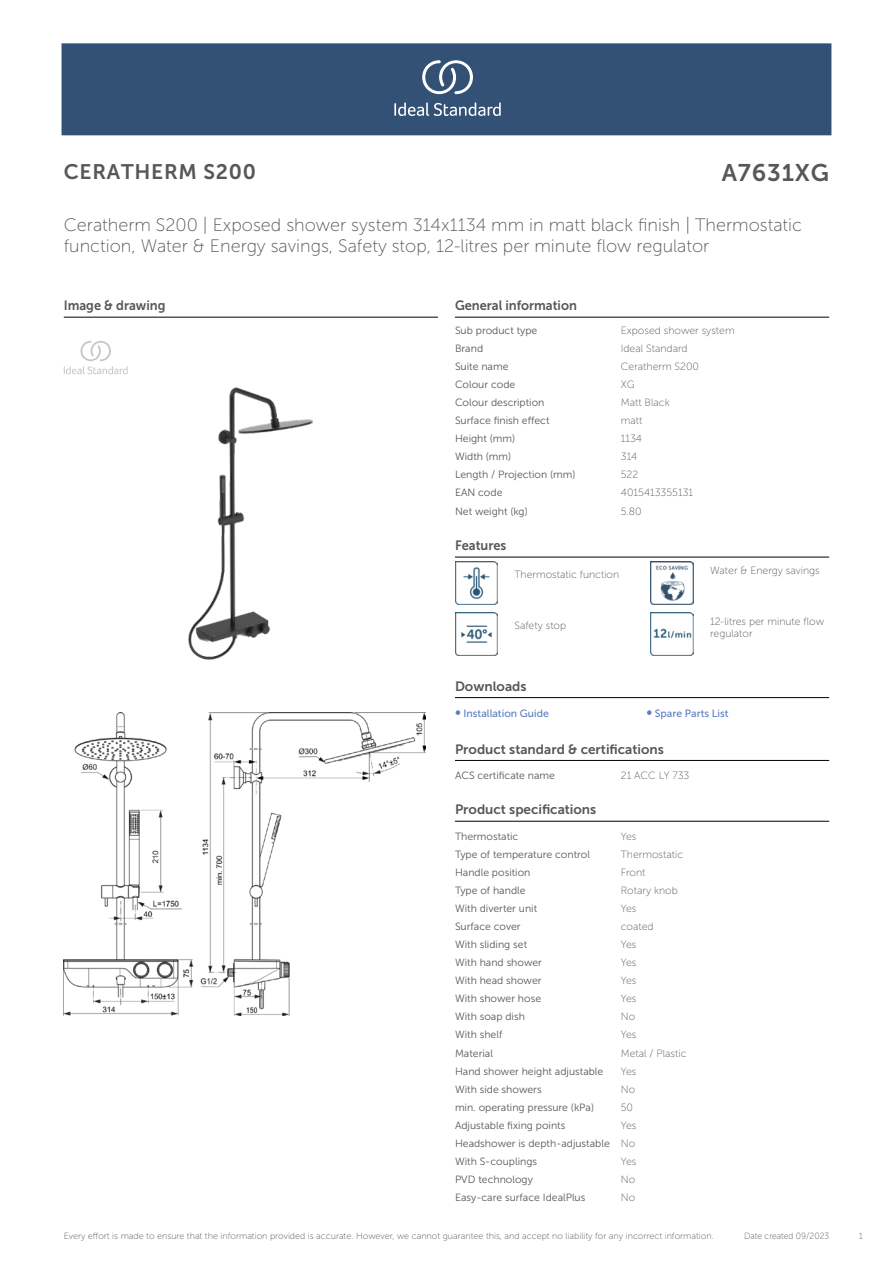
<style>
.page{position:relative;width:893px;height:1263px;background:#fff}
.page>*{position:absolute;margin:0;border:0;box-sizing:border-box;transform-origin:0 0}
.t1{font:24px "Museo Sans 700";letter-spacing:.035em;color:#575756}
.t2{font:21px "Museo Sans 700";letter-spacing:.035em;color:#575756}
.t3{font:18px/21.6px "Museo Sans 100";color:#575756}
.t4{font:13.5px "Museo Sans 700";color:#575756}
.t5{font:13.5px "Museo Sans 700";color:#575756;scale:.95 1}
.t6{font:10.5px/18.1px "Museo Sans 300";color:#575756}
.t7{font:10.5px/12.6px "Museo Sans 100";color:#575756}
.t8{font:10.5px "Museo Sans 500";color:#5b7ebf}
.t9{font:9px "Museo Sans 100";color:#575756}
.t10{font:9px "Museo Sans 100";color:#575756;scale:.95 1}
.s1{font-size:15px}
.s2{font-family:"Museo Sans 100"}
</style>
<div class="page">
<div style="left:62px;top:43px;width:769px;height:92px;background:#335075"></div>
<svg style="left:394px;top:102px;width:107px;height:14px"></svg>
<svg style="left:422px;top:60px;width:51px;height:34px"></svg>
<hr style="left:455px;top:317px;width:374px;height:1px;background:#000">
<hr style="left:455px;top:557px;width:374px;height:1px;background:#000">
<img style="left:455px;top:561px;width:42px;height:43px">
<img style="left:651px;top:561px;width:42px;height:43px">
<img style="left:455px;top:612px;width:42px;height:43px">
<img style="left:651px;top:612px;width:42px;height:43px">
<hr style="left:455px;top:697px;width:374px;height:1px;background:#000">
<hr style="left:455px;top:760px;width:374px;height:1px;background:#000">
<hr style="left:455px;top:821px;width:374px;height:1px;background:#000">
<hr style="left:64px;top:317px;width:374px;height:1px;background:#000">
<svg style="left:64px;top:341px;width:64px;height:33px"></svg>
<img style="left:64px;top:713px;width:361px;height:302px">
<img style="left:188px;top:387px;width:125px;height:273px">
<h2 class="t2" style="left:64px;top:160px;width:194px">CERATHERM S200</h2>
<h1 class="t1" style="left:722px;top:160px;width:109px">A7631XG</h1>
<h3 class="t3" style="left:64px;top:214px;width:740px">Ceratherm S200 | Exposed shower system 314x1134 mm in matt black finish | Thermostatic function, Water &amp; Energy savings, Safety stop, 12-litres per minute flow regulator</h3>
<p class="t5" style="left:64px;top:298px;width:109px">Image &amp; drawing</p>
<p class="t5" style="left:455px;top:298px;width:130px">General information</p>
<p class="t6" style="left:455px;top:321px;width:84px">Sub product type</p>
<p class="t7" style="left:621px;top:324px;width:115px">Exposed shower system</p>
<p class="t6" style="left:455px;top:339px;width:30px">Brand</p>
<p class="t7" style="left:621px;top:342px;width:68px">Ideal Standard</p>
<p class="t6" style="left:455px;top:357px;width:55px">Suite name</p>
<p class="t7" style="left:621px;top:360px;width:80px">Ceratherm S200</p>
<p class="t6" style="left:455px;top:375px;width:62px">Colour code</p>
<p class="t7" style="left:621px;top:378px;width:15px">XG</p>
<p class="t6" style="left:455px;top:393px;width:91px">Colour description</p>
<p class="t7" style="left:621px;top:396px;width:50px">Matt Black</p>
<p class="t6" style="left:455px;top:411px;width:96px">Surface finish effect</p>
<p class="t7" style="left:621px;top:414px;width:23px">matt</p>
<p class="t6" style="left:455px;top:430px;width:62px">Height (mm)</p>
<p class="t7" style="left:621px;top:432px;width:23px">1134</p>
<p class="t6" style="left:455px;top:448px;width:58px">Width (mm)</p>
<p class="t7" style="left:621px;top:450px;width:18px">314</p>
<p class="t6" style="left:455px;top:466px;width:122px">Length / Projection (mm)</p>
<p class="t7" style="left:621px;top:469px;width:19px">522</p>
<p class="t6" style="left:455px;top:484px;width:49px">EAN code</p>
<p class="t7" style="left:621px;top:487px;width:74px">4015413355131</p>
<p class="t6" style="left:455px;top:502px;width:74px">Net weight (kg)</p>
<p class="t7" style="left:621px;top:505px;width:22px">5.80</p>
<p class="t5" style="left:455px;top:538px;width:55px">Features</p>
<p class="t7" style="left:514px;top:568px;width:106px">Thermostatic function</p>
<p class="t7" style="left:710px;top:564px;width:111px">Water &amp; Energy savings</p>
<p class="t7" style="left:514px;top:619px;width:53px">Safety stop</p>
<p class="t7" style="left:710px;top:615px;width:115px">12-litres per minute flow regulator</p>
<p class="t4" style="left:455px;top:678px;width:73px">Downloads</p>
<p class="t8" style="left:455px;top:708px;width:95px"><span class="s1">•</span> Installation Guide</p>
<p class="t8" style="left:646px;top:708px;width:84px"><span class="s1">•</span> Spare Parts List</p>
<p class="t4" style="left:455px;top:741px;width:210px">Product standard &amp; certifications</p>
<p class="t6" style="left:455px;top:766px;width:102px">ACS certificate name</p>
<p class="t7" style="left:621px;top:769px;width:70px">21 ACC LY 733</p>
<p class="t4" style="left:455px;top:802px;width:143px">Product specifications</p>
<p class="t6" style="left:455px;top:827px;width:65px">Thermostatic</p>
<p class="t7" style="left:621px;top:830px;width:17px">Yes</p>
<p class="t6" style="left:455px;top:845px;width:137px">Type of temperature control</p>
<p class="t7" style="left:621px;top:848px;width:64px">Thermostatic</p>
<p class="t6" style="left:455px;top:863px;width:77px">Handle position</p>
<p class="t7" style="left:621px;top:866px;width:26px">Front</p>
<p class="t6" style="left:455px;top:881px;width:72px">Type of handle</p>
<p class="t7" style="left:621px;top:884px;width:59px">Rotary knob</p>
<p class="t6" style="left:455px;top:899px;width:84px">With diverter unit</p>
<p class="t7" style="left:621px;top:902px;width:17px">Yes</p>
<p class="t6" style="left:455px;top:917px;width:67px">Surface cover</p>
<p class="t7" style="left:621px;top:920px;width:34px">coated</p>
<p class="t6" style="left:455px;top:935px;width:74px">With sliding set</p>
<p class="t7" style="left:621px;top:938px;width:17px">Yes</p>
<p class="t6" style="left:455px;top:953px;width:89px">With hand shower</p>
<p class="t7" style="left:621px;top:956px;width:17px">Yes</p>
<p class="t6" style="left:455px;top:971px;width:88px">With head shower</p>
<p class="t7" style="left:621px;top:974px;width:17px">Yes</p>
<p class="t6" style="left:455px;top:990px;width:88px">With shower hose</p>
<p class="t7" style="left:621px;top:992px;width:17px">Yes</p>
<p class="t6" style="left:455px;top:1008px;width:71px">With soap dish</p>
<p class="t7" style="left:621px;top:1010px;width:16px">No</p>
<p class="t6" style="left:455px;top:1026px;width:49px">With shelf</p>
<p class="t7" style="left:621px;top:1029px;width:17px">Yes</p>
<p class="t6" style="left:455px;top:1044px;width:39px">Material</p>
<p class="t7" style="left:621px;top:1047px;width:67px">Metal / Plastic</p>
<p class="t6" style="left:455px;top:1062px;width:150px">Hand shower height adjustable</p>
<p class="t7" style="left:621px;top:1065px;width:17px">Yes</p>
<p class="t6" style="left:455px;top:1080px;width:88px">With side showers</p>
<p class="t7" style="left:621px;top:1083px;width:16px">No</p>
<p class="t6" style="left:455px;top:1098px;width:141px">min. operating pressure (kPa)</p>
<p class="t7" style="left:621px;top:1101px;width:14px">50</p>
<p class="t6" style="left:455px;top:1116px;width:112px">Adjustable fixing points</p>
<p class="t7" style="left:621px;top:1119px;width:17px">Yes</p>
<p class="t6" style="left:455px;top:1134px;width:182px">Headshower is depth-adjustable <span class="s2">No<br></span>With S-couplings</p>
<p class="t7" style="left:621px;top:1155px;width:17px">Yes</p>
<p class="t6" style="left:455px;top:1170px;width:79px">PVD technology</p>
<p class="t7" style="left:621px;top:1173px;width:16px">No</p>
<p class="t6" style="left:455px;top:1188px;width:132px">Easy-care surface IdealPlus</p>
<p class="t7" style="left:621px;top:1191px;width:16px">No</p>
<p class="t9" style="left:64px;top:1231px;width:652px">Every effort is made to ensure that the information provided is accurate. However, we cannot guarantee this, and accept no liability for any incorrect information.</p>
<p class="t10" style="left:744px;top:1231px;width:91px">Date created 09/2023</p>
<p class="t10" style="left:859px;top:1231px;width:5px">1</p>
</div>
